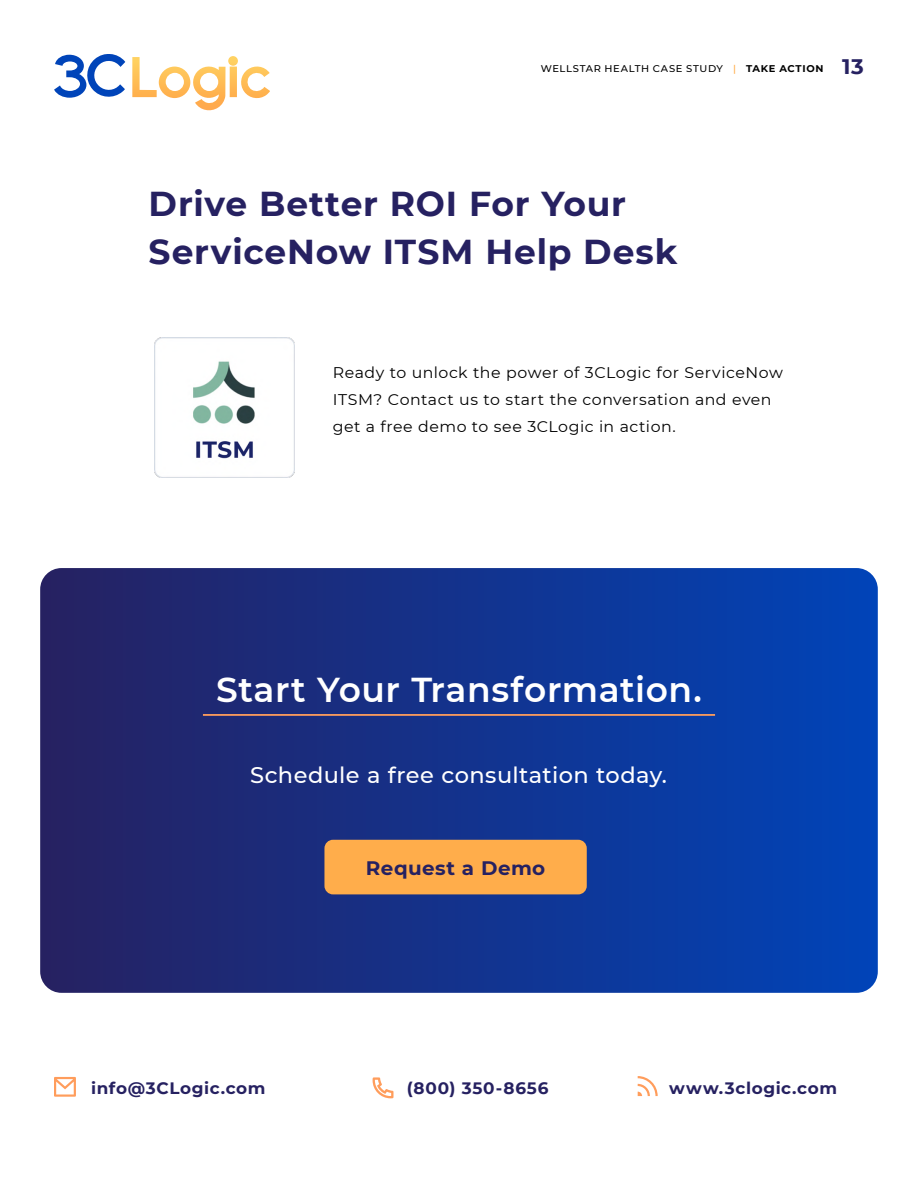
<style>
.page{position:relative;width:918px;height:1188px;background:#fff}
.page>*{position:absolute;margin:0;border:0;box-sizing:border-box;transform-origin:0 0}
.t1{font:700 34.5px/48px "Montserrat";letter-spacing:.025em;color:#262161}
.t2{font:600 34.5px "Montserrat";letter-spacing:.015em;color:#fff}
.t3{font:500 22.5px "Montserrat";letter-spacing:.015em;color:#fff}
.t4{font:700 19.5px "Montserrat";letter-spacing:.02em;color:#262161}
.t5{font:700 16.5px "Montserrat";letter-spacing:.04em;color:#262161}
.t6{font:15.45px/27px "Montserrat";letter-spacing:.03em;color:#000}
.t7{font:500 9.75px "Montserrat";letter-spacing:.065em;color:#000}
.s1{color:#ffad4b}
.s2{font-weight:700}
.s3{font-weight:700;font-size:21px;color:#262161}
</style>
<div class="page">
<svg style="left:40px;top:568px;width:838px;height:425px;background:#13328c"></svg>
<svg style="left:54px;top:54px;width:71px;height:44px"></svg>
<svg style="left:132px;top:56px;width:138px;height:54px"></svg>
<div style="left:324px;top:840px;width:263px;height:54px;background:#ffad4b;border-radius:9px"></div>
<hr style="left:203px;top:714px;width:512px;height:2px;background:#ff9d5c">
<svg style="left:638px;top:1076px;width:20px;height:20px"></svg>
<svg style="left:54px;top:1077px;width:22px;height:20px"></svg>
<svg style="left:373px;top:1077px;width:20px;height:21px"></svg>
<img style="left:155px;top:338px;width:139px;height:139px">
<p class="t7" style="left:541px;top:62px;width:325px">WELLSTAR HEALTH CASE STUDY <span class="s1">|</span> <span class="s2">TAKE ACTION</span> <span class="s3">13</span></p>
<h1 class="t1" style="left:149px;top:178px;width:530px">Drive Better ROI For Your<br>ServiceNow ITSM Help Desk</h1>
<p class="t6" style="left:333px;top:358px;width:452px">Ready to unlock the power of 3CLogic for ServiceNow<br>ITSM? Contact us to start the conversation and even get a free demo to see 3CLogic in action.</p>
<h1 class="t2" style="left:216px;top:665px;width:487px">Start Your Transformation.</h1>
<h2 class="t3" style="left:250px;top:759px;width:418px">Schedule a free consultation today.</h2>
<p class="t4" style="left:366px;top:854px;width:181px">Request a Demo</p>
<p class="t5" style="left:91px;top:1076px;width:176px">info@3CLogic.com</p>
<p class="t5" style="left:407px;top:1076px;width:143px">(800) 350-8656</p>
<p class="t5" style="left:669px;top:1076px;width:169px">www.3clogic.com</p>
</div>
